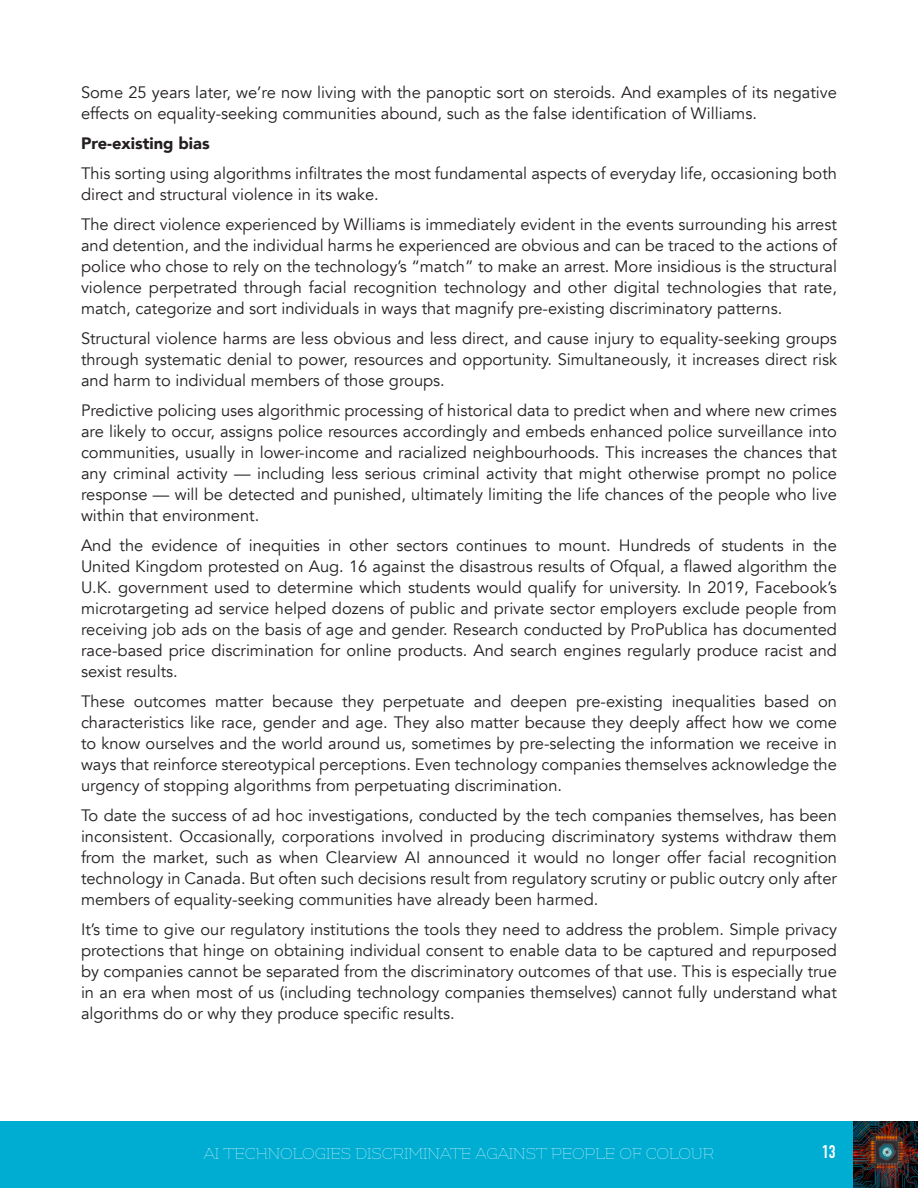
<style>
.page{position:relative;width:918px;height:1188px;background:#fff}
.page>*{position:absolute;margin:0;border:0;box-sizing:border-box;transform-origin:0 0}
.t1{font:300 18px "Flamenco";color:#fff}
.t2{font:700 18px "DIN Condensed";color:#fff}
.t3{font:16.5px/21px "Avenir";color:#231f20;text-align:justify}
.t4{font:900 16.5px "Avenir";color:#231f20}
</style>
<div class="page">
<div style="left:0;top:1121px;width:918px;height:67px;background:#00add2"></div>
<img style="left:853px;top:1121px;width:65px;height:67px">
<p class="t3" style="left:81px;top:82px;width:758px">Some 25 years later, we’re now living with the panoptic sort on steroids. And examples of its negative effects on equality-seeking communities abound, such as the false identification of Williams.</p>
<p class="t4" style="left:81px;top:129px;width:130px">Pre-existing bias</p>
<p class="t3" style="left:81px;top:163px;width:758px">This sorting using algorithms infiltrates the most fundamental aspects of everyday life, occasioning both direct and structural violence in its wake.</p>
<p class="t3" style="left:81px;top:214px;width:758px">The direct violence experienced by Williams is immediately evident in the events surrounding his arrest and detention, and the individual harms he experienced are obvious and can be traced to the actions of police who chose to rely on the technology’s “match” to make an arrest. More insidious is the structural violence perpetrated through facial recognition technology and other digital technologies that rate, match, categorize and sort individuals in ways that magnify pre-existing discriminatory patterns.</p>
<p class="t3" style="left:81px;top:328px;width:758px">Structural violence harms are less obvious and less direct, and cause injury to equality-seeking groups through systematic denial to power, resources and opportunity. Simultaneously, it increases direct risk and harm to individual members of those groups.</p>
<p class="t3" style="left:81px;top:400px;width:758px">Predictive policing uses algorithmic processing of historical data to predict when and where new crimes are likely to occur, assigns police resources accordingly and embeds enhanced police surveillance into communities, usually in lower-income and racialized neighbourhoods. This increases the chances that any criminal activity — including less serious criminal activity that might otherwise prompt no police response — will be detected and punished, ultimately limiting the life chances of the people who live within that environment.</p>
<p class="t3" style="left:81px;top:535px;width:758px">And the evidence of inequities in other sectors continues to mount. Hundreds of students in the United Kingdom protested on Aug. 16 against the disastrous results of Ofqual, a flawed algorithm the U.K. government used to determine which students would qualify for university. In 2019, Facebook’s microtargeting ad service helped dozens of public and private sector employers exclude people from receiving job ads on the basis of age and gender. Research conducted by ProPublica has documented race-based price discrimination for online products. And search engines regularly produce racist and sexist results.</p>
<p class="t3" style="left:81px;top:691px;width:758px">These outcomes matter because they perpetuate and deepen pre-existing inequalities based on characteristics like race, gender and age. They also matter because they deeply affect how we come to know ourselves and the world around us, sometimes by pre-selecting the information we receive in ways that reinforce stereotypical perceptions. Even technology companies themselves acknowledge the urgency of stopping algorithms from perpetuating discrimination.</p>
<p class="t3" style="left:81px;top:805px;width:758px">To date the success of ad hoc investigations, conducted by the tech companies themselves, has been inconsistent. Occasionally, corporations involved in producing discriminatory systems withdraw them from the market, such as when Clearview AI announced it would no longer offer facial recognition technology in Canada. But often such decisions result from regulatory scrutiny or public outcry only after members of equality-seeking communities have already been harmed.</p>
<p class="t3" style="left:81px;top:919px;width:758px">It’s time to give our regulatory institutions the tools they need to address the problem. Simple privacy protections that hinge on obtaining individual consent to enable data to be captured and repurposed by companies cannot be separated from the discriminatory outcomes of that use. This is especially true in an era when most of us (including technology companies themselves) cannot fully understand what algorithms do or why they produce specific results.</p>
<p class="t1" style="left:204px;top:1145px;width:512px">AI TECHNOLOGIES DISCRIMINATE AGAINST PEOPLE OF COLOUR</p>
<p class="t2" style="left:822px;top:1140px;width:15px">13</p>
</div>
